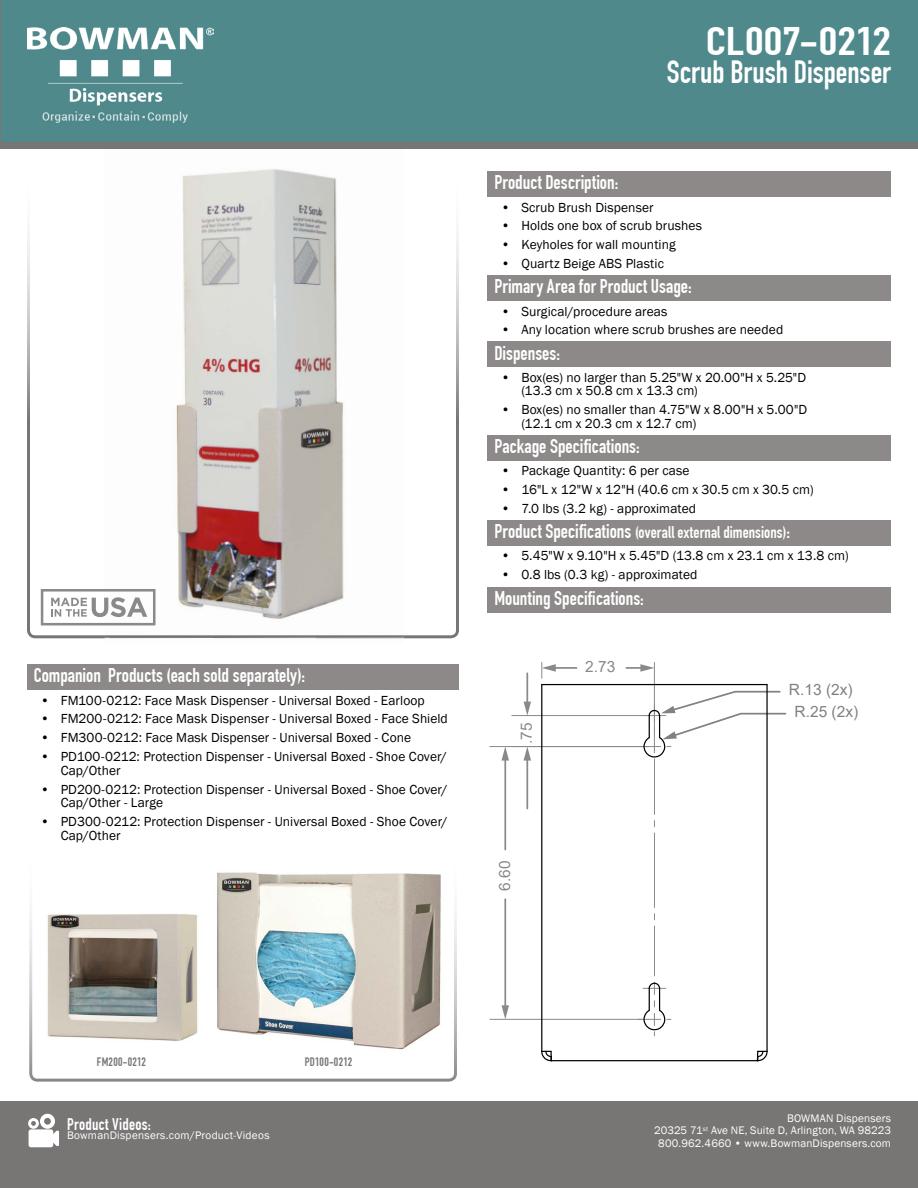
<style>
.page{position:relative;width:918px;height:1188px;background:#fff}
.page>*{position:absolute;margin:0;border:0;box-sizing:border-box;transform-origin:0 0}
.t1{font:700 39px "DIN Condensed";letter-spacing:.005em;color:#fff;scale:1.28 1}
.t2{font:700 31.5px "DIN Condensed";letter-spacing:-.005em;color:#fff}
.t3{font:700 19.5px "DIN Condensed";color:#fff}
.t4{font:700 16.5px "DIN Condensed";letter-spacing:.005em;color:#fff}
.t5{font:15.45px/21.9px "Arial";color:#818181;text-align:center}
.t6{font:15.45px "Arial";color:#8a8988}
.t7{font:13.5px/13.5px "Franklin Gothic";letter-spacing:.005em;color:#000}
.t8{font:12px "DIN Engschrift";letter-spacing:.02em;color:#777575}
.t9{font:11.25px/12.8px "Franklin Gothic";letter-spacing:.015em;color:#fff;text-align:right}
.s1{font-size:19.5px}
</style>
<div class="page">
<div style="left:0;top:1101px;width:918px;height:87px;background:#787675"></div>
<div style="left:0;top:0;width:918px;height:148px;background:#787675"></div>
<img style="left:29px;top:913px;width:428px;height:169px">
<img style="left:40px;top:913px;width:167px;height:135px">
<img style="left:214px;top:872px;width:232px;height:180px">
<div style="left:2px;top:0;width:916px;height:142px;background:#4f898c"></div>
<img style="left:27px;top:28px;width:186px;height:95px">
<svg style="left:28px;top:1114px;width:31px;height:33px"></svg>
<div style="left:488px;top:171px;width:403px;height:26px;background:#8d8989"></div>
<div style="left:488px;top:275px;width:403px;height:26px;background:#8d8989"></div>
<div style="left:488px;top:341px;width:403px;height:26px;background:#8d8989"></div>
<div style="left:488px;top:435px;width:403px;height:25px;background:#8d8989"></div>
<div style="left:488px;top:520px;width:403px;height:26px;background:#8d8989"></div>
<div style="left:488px;top:587px;width:403px;height:26px;background:#8d8989"></div>
<div style="left:27px;top:664px;width:432px;height:26px;background:#8d8989"></div>
<img style="left:27px;top:169px;width:432px;height:469px">
<img style="left:105px;top:635px;width:299px;height:3px">
<svg style="left:626px;top:664px;width:28px;height:8px"></svg>
<hr style="left:553px;top:667px;width:24px;height:2px;background:#8a8988">
<hr style="left:654px;top:662px;width:1px;height:78px;background:#8a8988">
<svg style="left:541px;top:662px;width:15px;height:16px"></svg>
<hr style="left:504px;top:899px;width:2px;height:109px;background:#8a8988">
<svg style="left:502px;top:1005px;width:7px;height:14px"></svg>
<hr style="left:504px;top:758px;width:2px;height:92px;background:#8a8988">
<svg style="left:502px;top:747px;width:7px;height:14px"></svg>
<hr style="left:490px;top:1019px;width:158px;height:1px;background:#8a8988">
<hr style="left:490px;top:746px;width:158px;height:1px;background:#8a8988">
<hr style="left:526px;top:758px;width:2px;height:51px;background:#8a8988">
<svg style="left:524px;top:747px;width:7px;height:14px"></svg>
<hr style="left:526px;top:673px;width:2px;height:31px;background:#8a8988">
<svg style="left:524px;top:702px;width:7px;height:13px"></svg>
<hr style="left:512px;top:715px;width:136px;height:1px;background:#8a8988">
<hr style="left:766px;top:685px;width:2px;height:366px;background:#010101">
<hr style="left:541px;top:685px;width:1px;height:366px;background:#010101">
<svg style="left:638px;top:982px;width:33px;height:54px"></svg>
<svg style="left:638px;top:684px;width:149px;height:292px"></svg>
<hr style="left:551px;top:684px;width:207px;height:1px;background:#010101">
<svg style="left:541px;top:1050px;width:12px;height:12px"></svg>
<hr style="left:551px;top:1060px;width:206px;height:1px;background:#010101">
<svg style="left:756px;top:1050px;width:12px;height:12px"></svg>
<h3 class="t3" style="left:34px;top:664px;width:273px">Companion Products (each sold separately):</h3>
<p class="t7" style="left:40px;top:694px;width:386px">• FM100-0212: Face Mask Dispenser - Universal Boxed - Earloop</p>
<p class="t7" style="left:40px;top:713px;width:409px">• FM200-0212: Face Mask Dispenser - Universal Boxed - Face Shield</p>
<p class="t7" style="left:40px;top:731px;width:372px">• FM300-0212: Face Mask Dispenser - Universal Boxed - Cone</p>
<p class="t7" style="left:61px;top:750px;width:388px;text-indent:-20px">• PD100-0212: Protection Dispenser - Universal Boxed - Shoe Cover/<br>Cap/Other</p>
<p class="t7" style="left:61px;top:783px;width:388px;text-indent:-20px">• PD200-0212: Protection Dispenser - Universal Boxed - Shoe Cover/<br>Cap/Other - Large</p>
<p class="t7" style="left:61px;top:815px;width:388px;text-indent:-20px">• PD300-0212: Protection Dispenser - Universal Boxed - Shoe Cover/<br>Cap/Other</p>
<h1 class="t1" style="left:706px;top:18px;width:146px">CL007-0212</h1>
<h2 class="t2" style="left:667px;top:54px;width:226px">Scrub Brush Dispenser</h2>
<h3 class="t3" style="left:494px;top:171px;width:125px">Product Description:</h3>
<p class="t7" style="left:501px;top:201px;width:154px">• Scrub Brush Dispenser</p>
<p class="t7" style="left:501px;top:219px;width:203px">• Holds one box of scrub brushes</p>
<p class="t7" style="left:501px;top:238px;width:176px">• Keyholes for wall mounting</p>
<p class="t7" style="left:501px;top:257px;width:164px">• Quartz Beige ABS Plastic</p>
<h3 class="t3" style="left:494px;top:275px;width:199px">Primary Area for Product Usage:</h3>
<p class="t7" style="left:501px;top:305px;width:168px">• Surgical/procedure areas</p>
<p class="t7" style="left:501px;top:323px;width:284px">• Any location where scrub brushes are needed</p>
<h3 class="t3" style="left:494px;top:341px;width:67px">Dispenses:</h3>
<p class="t7" style="left:521px;top:371px;width:286px;text-indent:-20px">• Box(es) no larger than 5.25"W x 20.00"H x 5.25"D (13.3 cm x 50.8 cm x 13.3 cm)</p>
<p class="t7" style="left:521px;top:403px;width:287px;text-indent:-20px">• Box(es) no smaller than 4.75"W x 8.00"H x 5.00"D (12.1 cm x 20.3 cm x 12.7 cm)</p>
<h3 class="t3" style="left:494px;top:434px;width:147px">Package Specifications:</h3>
<p class="t7" style="left:501px;top:464px;width:190px">• Package Quantity: 6 per case</p>
<p class="t7" style="left:501px;top:483px;width:314px">• 16"L x 12"W x 12"H (40.6 cm x 30.5 cm x 30.5 cm)</p>
<p class="t7" style="left:501px;top:502px;width:197px">• 7.0 lbs (3.2 kg) - approximated</p>
<p class="t4" style="left:494px;top:522px;width:297px"><span class="s1">Product Specifications</span> (overall external dimensions)<span class="s1">:</span></p>
<p class="t7" style="left:501px;top:549px;width:349px">• 5.45"W x 9.10"H x 5.45"D (13.8 cm x 23.1 cm x 13.8 cm)</p>
<p class="t7" style="left:501px;top:568px;width:198px">• 0.8 lbs (0.3 kg) - approximated</p>
<h3 class="t3" style="left:494px;top:587px;width:151px">Mounting Specifications:</h3>
<p class="t6" style="left:516px;top:744px;width:23px;rotate:-90deg">.75</p>
<p class="t6" style="left:494px;top:891px;width:32px;rotate:-90deg">6.60</p>
<p class="t6" style="left:585px;top:656px;width:32px">2.73</p>
<p class="t5" style="left:789px;top:679px;width:71px">R.13 (2x)<br>R.25 (2x)</p>
<p class="t8" style="left:97px;top:1054px;width:51px">FM200-0212</p>
<p class="t8" style="left:305px;top:1054px;width:49px">PD100-0212</p>
<p class="t4" style="left:67px;top:1114px;width:85px">Product Videos:</p>
<p class="t9" style="left:67px;top:1129px;width:204px">BowmanDispensers.com/Product-Videos</p>
<p class="t9" style="left:654px;top:1112px;width:238px">BOWMAN Dispensers<br>20325 71<sup>st</sup> Ave NE, Suite D, Arlington, WA 98223<br>800.962.4660 • www.BowmanDispensers.com</p>
</div>
